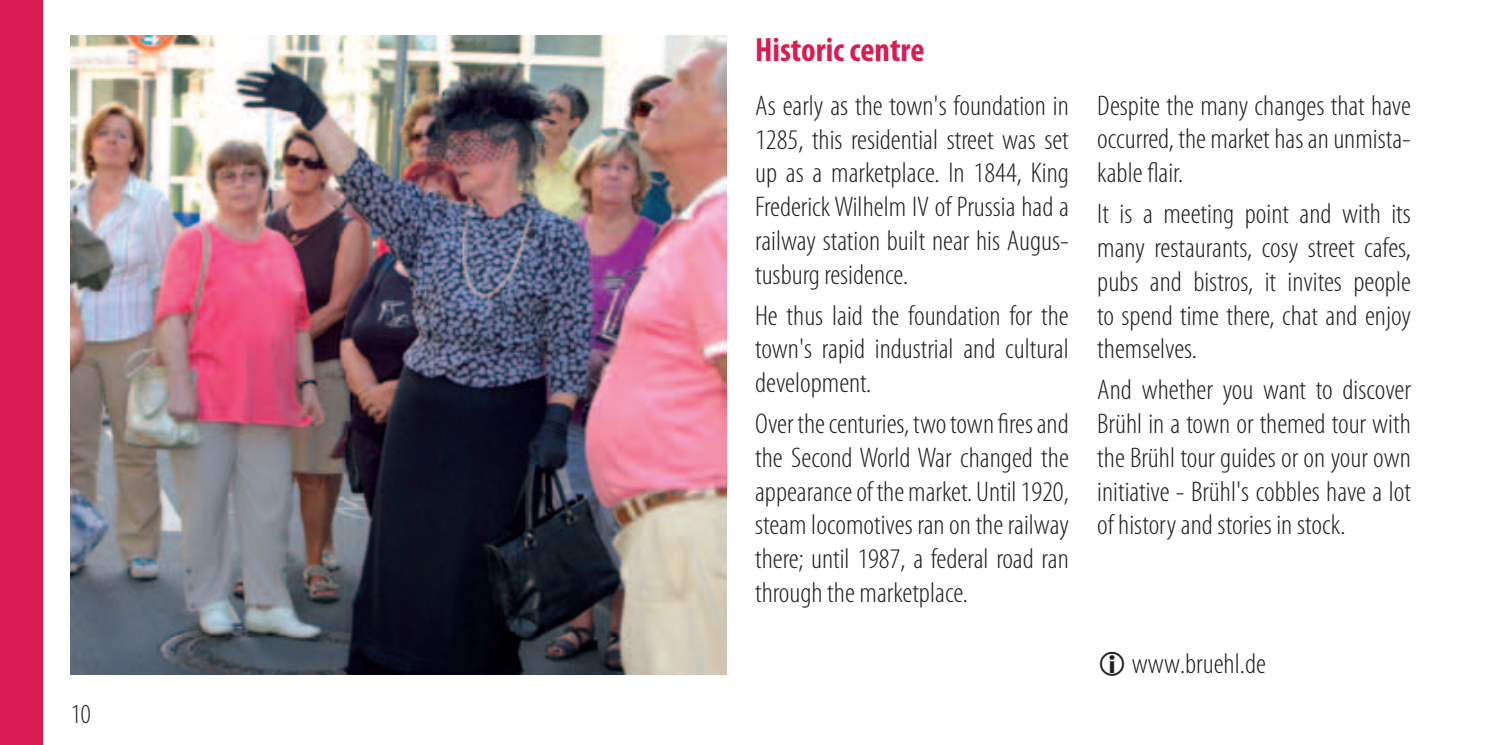
<style>
.page{position:relative;width:1489px;height:745px;background:#fff}
.page>*{position:absolute;margin:0;border:0;box-sizing:border-box;transform-origin:0 0}
.t1{font:700 condensed 33.75px "Myriad Pro";color:#d91c52}
.t2{font:300 condensed 28.5px/33.8px "Myriad Pro";color:#231f20;text-align:justify;scale:1.05 1}
.t3{font:300 condensed 27.5px "Myriad Pro";color:#231f20}
</style>
<div class="page">
<div style="left:0;top:0;width:43px;height:744px;background:#d91c52"></div>
<img style="left:71px;top:35px;width:655px;height:638px">
<p class="t3" style="left:71px;top:697px;width:21px">10</p>
<p class="t1" style="left:755px;top:28px;width:171px">Historic centre</p>
<p class="t2" style="left:755px;top:88px;width:300px">As early as the town's foundation in 1285, this residential street was set up as a marketplace. In 1844, King Frederick Wilhelm IV of Prussia had a railway station built near his Augus&shy;tusburg residence.</p>
<p class="t2" style="left:755px;top:298px;width:300px">He thus laid the foundation for the town's rapid industrial and cultural development.</p>
<p class="t2" style="left:755px;top:406px;width:300px">Over the centuries, two town fires and the Second World War changed the appearance of the market. Until 1920, steam locomotives ran on the railway there; until 1987, a federal road ran through the marketplace.</p>
<p class="t2" style="left:1097px;top:88px;width:300px">Despite the many changes that have occurred, the market has an unmista&shy;kable flair.</p>
<p class="t2" style="left:1097px;top:196px;width:300px">It is a meeting point and with its many restaurants, cosy street cafes, pubs and bistros, it invites people to spend time there, chat and enjoy themselves.</p>
<p class="t2" style="left:1097px;top:372px;width:300px">And whether you want to discover Brühl in a town or themed tour with the Brühl tour guides or on your own initiative - Brühl's cobbles have a lot of history and stories in stock.</p>
<p class="t2" style="left:1131px;top:646px;width:129px">www.bruehl.de</p>
</div>
